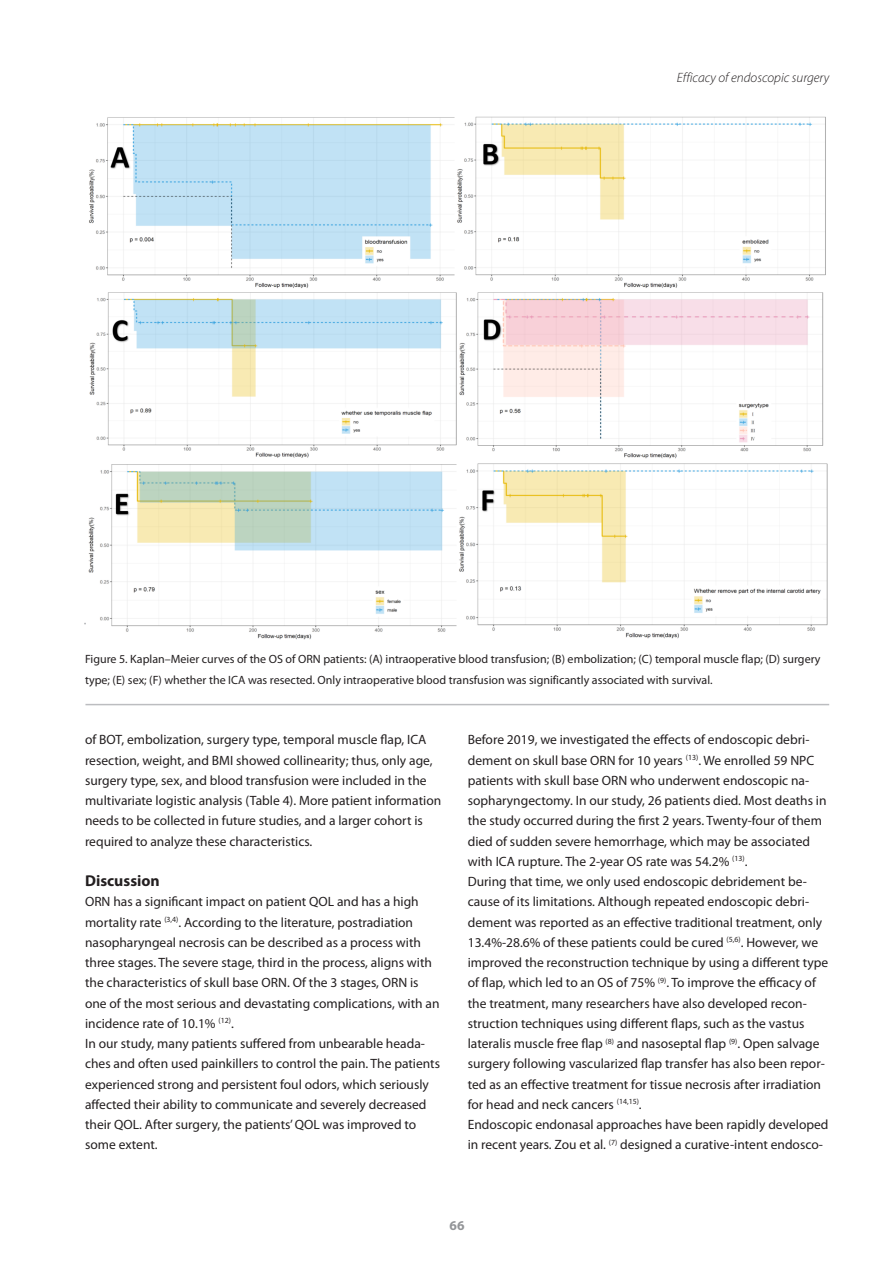
<style>
.page{position:relative;width:893px;height:1263px;background:#fff}
.page>*{position:absolute;margin:0;border:0;box-sizing:border-box;transform-origin:0 0}
.Kopje{font:700 15.75px "Myriad Pro";color:#231f20}
.Kopje-2{font:13.5px/20.2px "Myriad Pro";color:#231f20}
.t1{font:italic 300 13.5px "Myriad Pro";color:#231f20}
.t2{font:700 13.5px "Myriad Pro";color:#939598}
.bijschrift{font:12px/20.2px "Myriad Pro";color:#231f20}
</style>
<div class="page">
<hr style="left:84px;top:623px;width:362px;height:1px;background:#bcbdc0">
<hr style="left:85px;top:704px;width:744px;height:1px;background:#bcbdc0">
<img style="left:87px;top:117px;width:740px;height:523px">
<p class="t1" style="left:677px;top:70px;width:154px">Efficacy of endoscopic surgery</p>
<p class="bijschrift" style="left:85px;top:649px;width:737px">Figure 5. Kaplan–Meier curves of the OS of ORN patients: (A) intraoperative blood transfusion; (B) embolization; (C) temporal muscle flap; (D) surgery type; (E) sex; (F) whether the ICA was resected. Only intraoperative blood transfusion was significantly associated with survival.</p>
<p class="Kopje-2" style="left:85px;top:730px;width:358px">of BOT, embolization, surgery type, temporal muscle flap, ICA resection, weight, and BMI showed collinearity; thus, only age, surgery type, sex, and blood transfusion were included in the multivariate logistic analysis (Table 4). More patient information needs to be collected in future studies, and a larger cohort is required to analyze these characteristics.</p>
<p class="Kopje" style="left:85px;top:872px;width:76px">Discussion</p>
<p class="Kopje-2" style="left:85px;top:892px;width:356px">ORN has a significant impact on patient QOL and has a high mortality rate <sup>(3,4)</sup>. According to the literature, postradiation nasopharyngeal necrosis can be described as a process with three stages. The severe stage, third in the process, aligns with the characteristics of skull base ORN. Of the 3 stages, ORN is one of the most serious and devastating complications, with an incidence rate of 10.1% <sup>(12)</sup>.</p>
<p class="Kopje-2" style="left:85px;top:1034px;width:357px">In our study, many patients suffered from unbearable heada&shy;ches and often used painkillers to control the pain. The patients experienced strong and persistent foul odors, which seriously affected their ability to communicate and severely decreased their QOL. After surgery, the patients’ QOL was improved to some extent.</p>
<p class="Kopje-2" style="left:468px;top:730px;width:360px">Before 2019, we investigated the effects of endoscopic debri&shy;dement on skull base ORN for 10 years <sup>(13)</sup>. We enrolled 59 NPC patients with skull base ORN who underwent endoscopic na&shy;sopharyngectomy. In our study, 26 patients died. Most deaths in the study occurred during the first 2 years. Twenty-four of them died of sudden severe hemorrhage, which may be associated with ICA rupture. The 2-year OS rate was 54.2% <sup>(13)</sup>.</p>
<p class="Kopje-2" style="left:468px;top:872px;width:362px">During that time, we only used endoscopic debridement be&shy;cause of its limitations. Although repeated endoscopic debri&shy;dement was reported as an effective traditional treatment, only 13.4%-28.6% of these patients could be cured <sup>(5,6)</sup>. However, we improved the reconstruction technique by using a different type of flap, which led to an OS of 75% <sup>(9)</sup>. To improve the efficacy of the treatment, many researchers have also developed recon&shy;struction techniques using different flaps, such as the vastus lateralis muscle free flap <sup>(8)</sup> and nasoseptal flap <sup>(9)</sup>. Open salvage surgery following vascularized flap transfer has also been repor&shy;ted as an effective treatment for tissue necrosis after irradiation for head and neck cancers <sup>(14,15)</sup>.</p>
<p class="Kopje-2" style="left:468px;top:1115px;width:362px">Endoscopic endonasal approaches have been rapidly developed in recent years. Zou et al. <sup>(7)</sup> designed a curative-intent endosco-</p>
<p class="t2" style="left:450px;top:1218px;width:16px">66</p>
</div>
